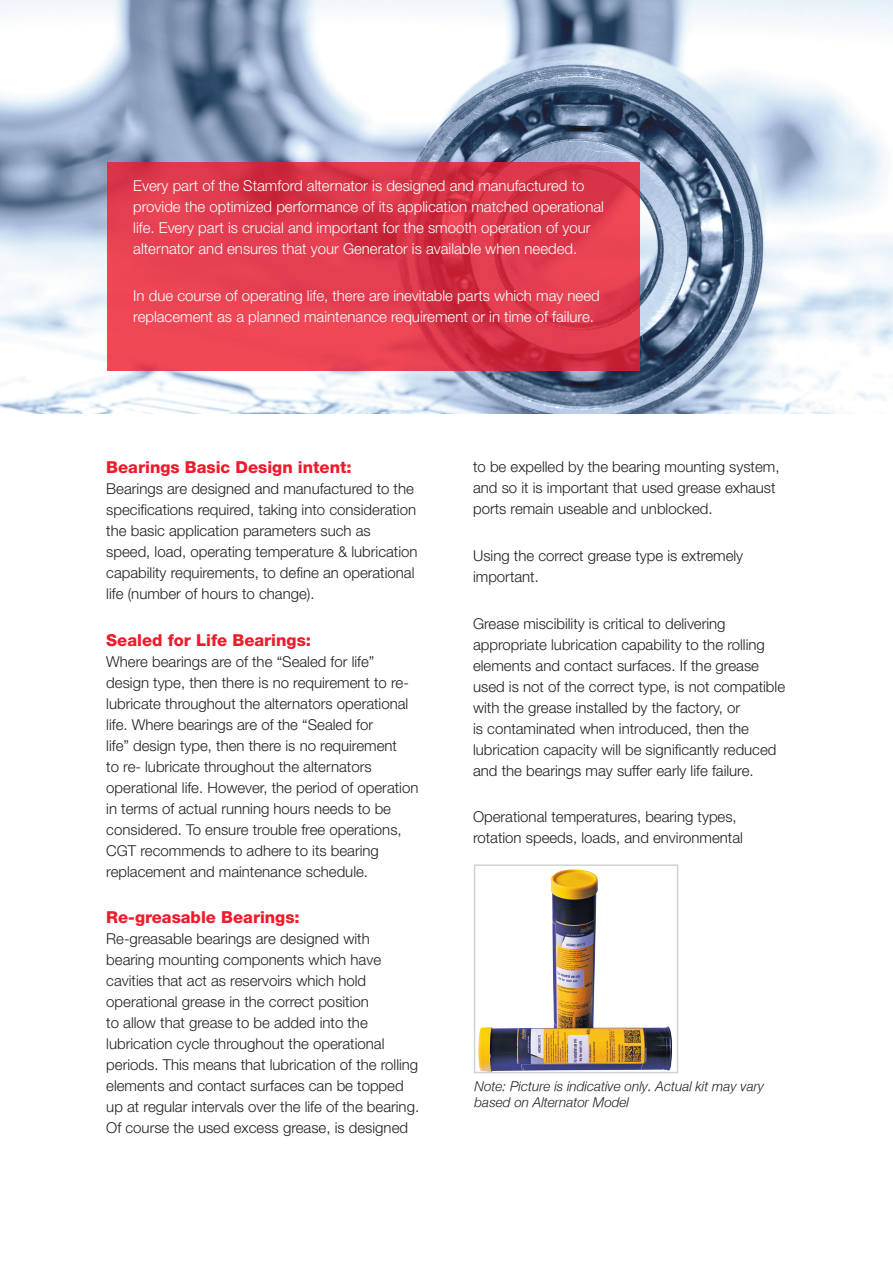
<style>
.page{position:relative;width:893px;height:1263px;background:#fff}
.page>*{position:absolute;margin:0;border:0;box-sizing:border-box;transform-origin:0 0}
.t1{font:800 16.5px "Helvetica Neue LT";color:#ee1b2c}
.t2{font:300 15px/21px "Helvetica Neue LT";color:#231f20}
.t3{font:300 15px/21px "Helvetica Neue LT";color:#fff}
.t4{font:italic 300 13.5px/16.2px "Helvetica Neue";color:#231f20}
</style>
<div class="page">
<img style="left:0;top:0;width:893px;height:413px">
<svg style="left:107px;top:162px;width:533px;height:208px;background:#df3a4c"></svg>
<img style="left:478px;top:869px;width:194px;height:201px">
<div style="left:474px;top:864px;width:204px;height:209px;border:2px solid #d1d2d4"></div>
<p class="t3" style="left:133px;top:175px;width:472px">Every part of the Stamford alternator is designed and manufactured to provide the optimized performance of its application matched operational life. Every part is crucial and important for the smooth operation of your alternator and ensures that your Generator is available when needed.</p>
<p class="t3" style="left:133px;top:284px;width:468px">In due course of operating life, there are inevitable parts which may need replacement as a planned maintenance requirement or in time of failure.</p>
<p class="t1" style="left:106px;top:458px;width:247px">Bearings Basic Design intent:</p>
<p class="t2" style="left:106px;top:478px;width:313px">Bearings are designed and manufactured to the specifications required, taking into consideration the basic application parameters such as speed, load, operating temperature &amp; lubrication capability requirements, to define an operational life (number of hours to change).</p>
<p class="t1" style="left:106px;top:630px;width:206px">Sealed for Life Bearings:</p>
<p class="t2" style="left:106px;top:651px;width:314px">Where bearings are of the “Sealed for life” design type, then there is no requirement to re&shy;lubricate throughout the alternators operational life. Where bearings are of the “Sealed for<br>life” design type, then there is no requirement<br>to re- lubricate throughout the alternators operational life. However, the period of operation in terms of actual running hours needs to be considered. To ensure trouble free operations, CGT recommends to adhere to its bearing replacement and maintenance schedule.</p>
<p class="t1" style="left:106px;top:908px;width:195px">Re-greasable Bearings:</p>
<p class="t2" style="left:106px;top:928px;width:314px">Re-greasable bearings are designed with bearing mounting components which have cavities that act as reservoirs which hold operational grease in the correct position<br>to allow that grease to be added into the lubrication cycle throughout the operational periods. This means that lubrication of the rolling elements and contact surfaces can be topped up at regular intervals over the life of the bearing.<br>Of course the used excess grease, is designed</p>
<p class="t2" style="left:473px;top:456px;width:308px">to be expelled by the bearing mounting system, and so it is important that used grease exhaust ports remain useable and unblocked.</p>
<p class="t2" style="left:473px;top:545px;width:272px">Using the correct grease type is extremely important.</p>
<p class="t2" style="left:473px;top:612px;width:314px">Grease miscibility is critical to delivering appropriate lubrication capability to the rolling elements and contact surfaces. If the grease used is not of the correct type, is not compatible with the grease installed by the factory, or<br>is contaminated when introduced, then the lubrication capacity will be significantly reduced and the bearings may suffer early life failure.</p>
<p class="t2" style="left:473px;top:806px;width:271px">Operational temperatures, bearing types, rotation speeds, loads, and environmental</p>
<p class="t4" style="left:475px;top:1077px;width:291px">Note: Picture is indicative only. Actual kit may vary based on Alternator Model</p>
</div>
